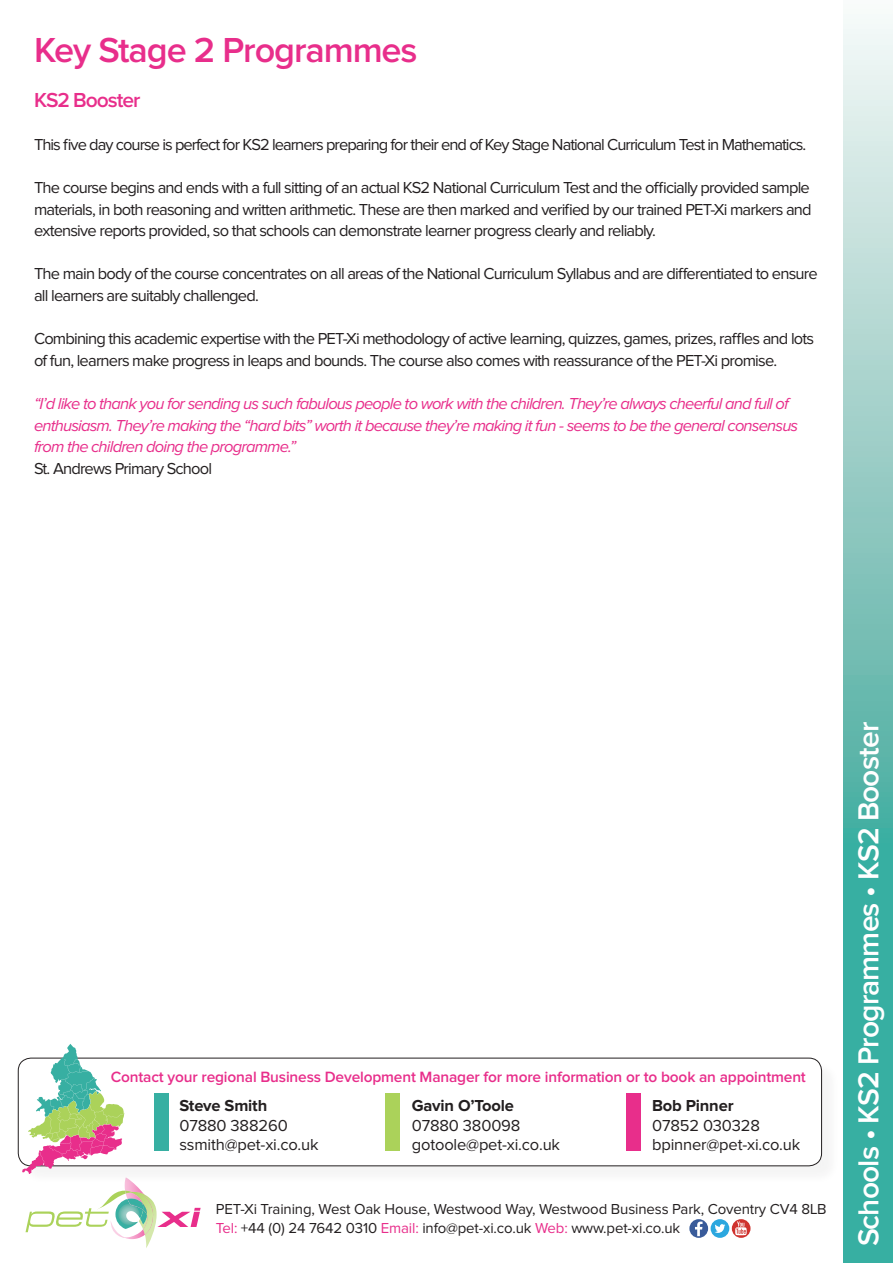
<style>
.page{position:relative;width:893px;height:1263px;background:#fff}
.page>*{position:absolute;margin:0;border:0;box-sizing:border-box;transform-origin:0 0}
.t1{font:600 36px "Proxima Nova";letter-spacing:-.03em;color:#e82e8b}
.t2{font:600 30px "Proxima Nova";letter-spacing:-.03em;color:#fff}
.t3{font:600 21px "Proxima Nova";letter-spacing:-.05em;color:#e82e8b}
.t4{font:16.5px/21.6px "Proxima Nova";letter-spacing:-.05em;color:#231f20}
.t5{font:italic 16.5px/21.6px "Proxima Nova";letter-spacing:-.05em;color:#e82e8b}
.t6{font:16.5px "Proxima Nova";letter-spacing:-.01em;color:#231f20}
.t7{font:700 16.5px "Proxima Nova";letter-spacing:-.01em;color:#231f20}
.t8{font:600 15.45px "Proxima Nova";letter-spacing:-.01em;color:#e82e8b}
.t9{font:15px "Proxima Nova";letter-spacing:-.01em;color:#231f20}
.s1{color:#e82e8b}
</style>
<div class="page">
<svg style="left:844px;top:19px;width:49px;height:1244px;background:#7bc5bc"></svg>
<svg style="left:732px;top:1219px;width:18px;height:19px"></svg>
<div style="left:711px;top:1219px;width:18px;height:19px;background:#2ba7df;border-radius:50%"></div>
<svg style="left:689px;top:1219px;width:19px;height:19px"></svg>
<svg style="left:735px;top:1221px;width:12px;height:14px"></svg>
<svg style="left:695px;top:1221px;width:7px;height:15px"></svg>
<svg style="left:715px;top:1224px;width:10px;height:9px"></svg>
<div style="left:20px;top:1060px;width:821px;height:125px;background:#f8f7f8"></div>
<div style="left:18px;top:1058px;width:804px;height:108px;background:#fff;border-radius:13px"></div>
<div style="left:18px;top:1058px;width:804px;height:108px;border:1px solid #231f20;border-radius:13px"></div>
<svg style="left:22px;top:1044px;width:179px;height:204px"></svg>
<div style="left:154px;top:1093px;width:15px;height:57px;background:#37afa2"></div>
<div style="left:386px;top:1093px;width:14px;height:57px;background:#abd25a"></div>
<div style="left:626px;top:1093px;width:15px;height:57px;background:#e82e8b"></div>
<p class="t1" style="left:34px;top:34px;width:385px">Key Stage 2 Programmes</p>
<p class="t3" style="left:34px;top:90px;width:108px">KS2 Booster</p>
<p class="t4" style="left:34px;top:134px;width:774px">This five day course is perfect for KS2 learners preparing for their end of Key Stage National Curriculum Test in Mathematics.</p>
<p class="t4" style="left:34px;top:177px;width:779px;text-align:justify">The course begins and ends with a full sitting of an actual KS2 National Curriculum Test and the officially provided sample materials, in both reasoning and written arithmetic. These are then marked and verified by our trained PET-Xi markers and extensive reports provided, so that schools can demonstrate learner progress clearly and reliably.</p>
<p class="t4" style="left:34px;top:264px;width:785px">The main body of the course concentrates on all areas of the National Curriculum Syllabus and are differentiated to ensure all learners are suitably challenged.</p>
<p class="t4" style="left:34px;top:329px;width:782px">Combining this academic expertise with the PET-Xi methodology of active learning, quizzes, games, prizes, raffles and lots of fun, learners make progress in leaps and bounds. The course also comes with reassurance of the PET-Xi promise.</p>
<p class="t5" style="left:34px;top:393px;width:756px">“I’d like to thank you for sending us such fabulous people to work with the children. They’re always cheerful and full of</p>
<p class="t5" style="left:34px;top:415px;width:766px">enthusiasm. They’re making the “hard bits” worth it because they’re making it fun - seems to be the general consensus from the children doing the programme.”</p>
<p class="t4" style="left:34px;top:458px;width:180px">St. Andrews Primary School</p>
<p class="t8" style="left:111px;top:1070px;width:697px">Contact your regional Business Development Manager for more information or to book an appointment</p>
<p class="t7" style="left:179px;top:1098px;width:89px">Steve Smith</p>
<p class="t6" style="left:179px;top:1117px;width:110px">07880 388260</p>
<p class="t6" style="left:179px;top:1137px;width:141px">ssmith@pet-xi.co.uk</p>
<p class="t7" style="left:412px;top:1098px;width:104px">Gavin O’Toole</p>
<p class="t6" style="left:412px;top:1117px;width:110px">07880 380098</p>
<p class="t6" style="left:412px;top:1137px;width:150px">gotoole@pet-xi.co.uk</p>
<p class="t7" style="left:652px;top:1098px;width:83px">Bob Pinner</p>
<p class="t6" style="left:652px;top:1117px;width:109px">07852 030328</p>
<p class="t6" style="left:652px;top:1137px;width:150px">bpinner@pet-xi.co.uk</p>
<p class="t9" style="left:216px;top:1202px;width:612px">PET-Xi Training, West Oak House, Westwood Way, Westwood Business Park, Coventry CV4 8LB</p>
<p class="t9" style="left:216px;top:1221px;width:466px"><span class="s1">Tel:</span> +44 (0) 24 7642 0310 <span class="s1">Email:</span> info@pet-xi.co.uk <span class="s1">Web:</span> www.pet-xi.co.uk</p>
<p class="t2" style="left:855px;top:1246px;width:526px;rotate:-90deg">Schools • KS2 Programmes • KS2 Booster</p>
</div>
